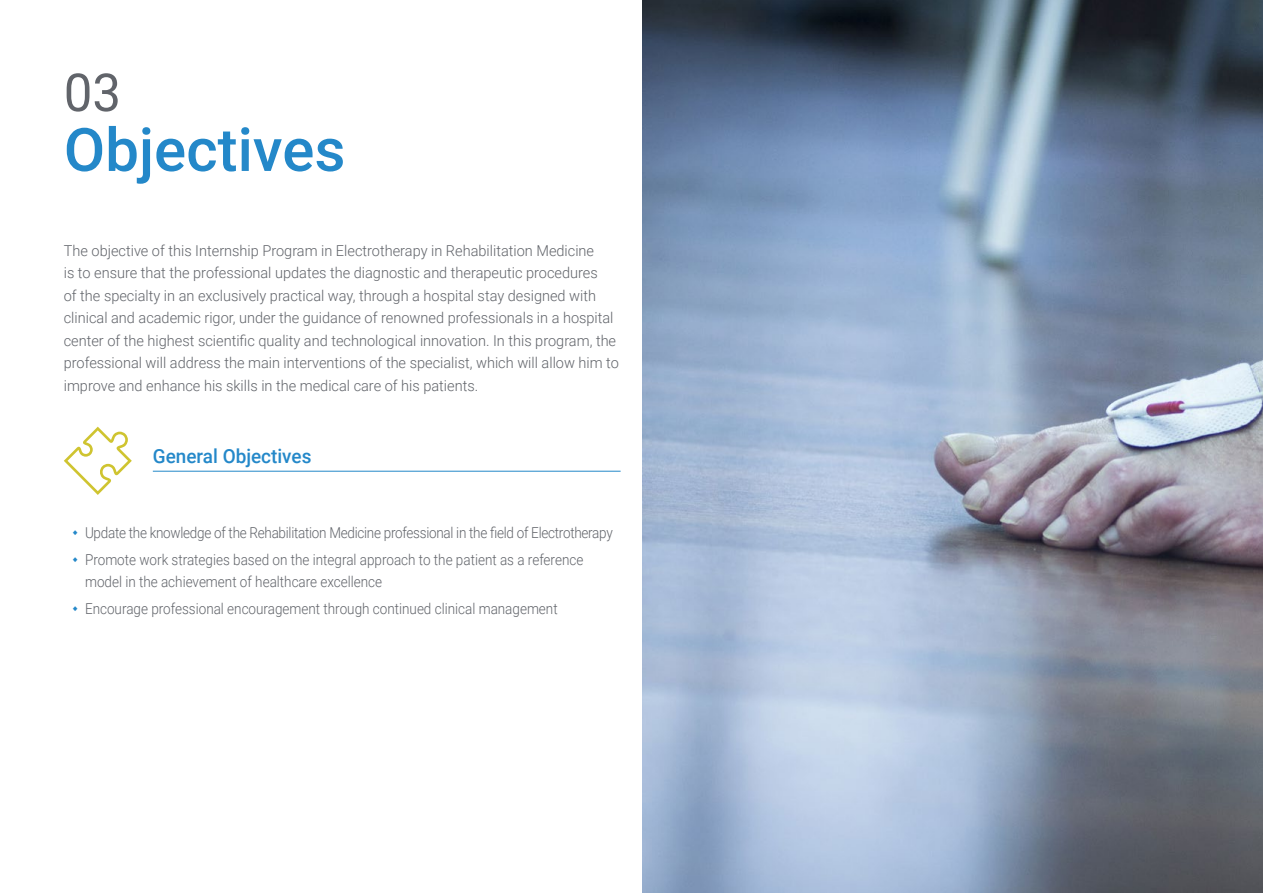
<style>
.page{position:relative;width:1263px;height:893px;background:#fff}
.page>*{position:absolute;margin:0;border:0;box-sizing:border-box;transform-origin:0 0}
.t1{font:500 60px "Roboto";color:#2488c9}
.t2{font:52.5px "Roboto";color:#61646a}
.t3{font:500 19.5px "Roboto";color:#2488c9}
.t4{font:300 15px/22.5px "Roboto";color:#61646a}
.t5{font:300 15px/26.7px "Roboto";letter-spacing:-.02em;color:#61646a;scale:.9 1}
.t6{font:300 15px/26.7px "Roboto";color:#61646a;scale:.9 1}
</style>
<div class="page">
<img style="left:642px;top:0;width:621px;height:893px">
<hr style="left:153px;top:471px;width:468px;height:1px;background:#2488c9">
<svg style="left:64px;top:427px;width:68px;height:68px"></svg>
<h2 class="t2" style="left:64px;top:56px;width:59px">03</h2>
<h1 class="t1" style="left:64px;top:108px;width:283px">Objectives</h1>
<p class="t4" style="left:64px;top:239px;width:557px">The objective of this Internship Program in Electrotherapy in Rehabilitation Medicine<br>is to ensure that the professional updates the diagnostic and therapeutic procedures<br>of the specialty in an exclusively practical way, through a hospital stay designed with clinical and academic rigor, under the guidance of renowned professionals in a hospital center of the highest scientific quality and technological innovation. In this program, the professional will address the main interventions of the specialist, which will allow him to improve and enhance his skills in the medical care of his patients.</p>
<h3 class="t3" style="left:153px;top:442px;width:160px">General Objectives</h3>
<p class="t5" style="left:85px;top:519px;width:588px">Update the knowledge of the Rehabilitation Medicine professional in the field of Electrotherapy<br>Promote work strategies based on the integral approach to the patient as a reference</p>
<p class="t6" style="left:85px;top:568px;width:527px">model in the achievement of healthcare excellence<br>Encourage professional encouragement through continued clinical management</p>
</div>
